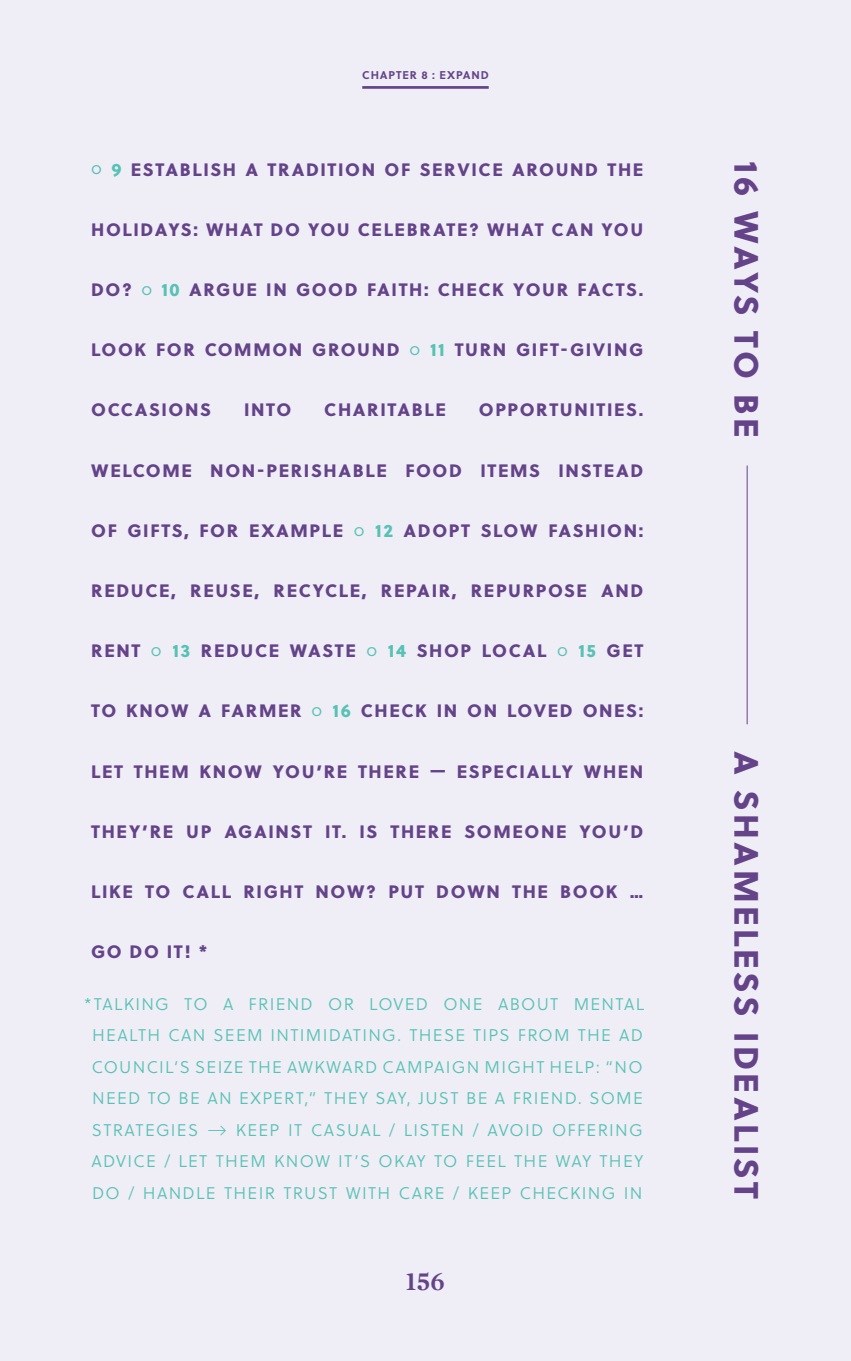
<style>
.page{position:relative;width:851px;height:1361px;background:#fff}
.page>*{position:absolute;margin:0;border:0;box-sizing:border-box;transform-origin:0 0}
.t1{font:33.75px "Soleil Xb";letter-spacing:.1em;color:#644389}
.t2{font:33.75px "Soleil Xb";letter-spacing:.08em;color:#644389}
.t3{font:700 27px "Mercury Display";color:#644389}
.t4{font:18px "Soleil Xb";letter-spacing:.09em;color:#644389}
.t5{font:16.88px/31.5px "Soleil Lt";letter-spacing:.075em;color:#56c2b3;text-align:center}
.t6{font:700 11.25px "Soleil";letter-spacing:.075em;color:#644389}
.s1{font-family:"Soleil Lt";color:#56c2b3}
.s2{color:#56c2b3}
</style>
<div class="page">
<div style="left:0;top:0;width:850px;height:1361px;background:#efedf6"></div>
<hr style="left:746px;top:465px;width:1px;height:259px;background:#644389">
<hr style="left:362px;top:86px;width:126px;height:3px;background:#644389">
<p class="t6" style="left:362px;top:67px;width:128px">CHAPTER 8 : EXPAND</p>
<p class="t4" style="left:91px;top:155px;width:553px"><span class="s1">0</span> <span class="s2">9</span> ESTABLISH A TRADITION OF SERVICE AROUND THE</p>
<p class="t4" style="left:91px;top:215px;width:553px">HOLIDAYS: WHAT DO YOU CELEBRATE? WHAT CAN YOU</p>
<p class="t4" style="left:91px;top:275px;width:553px">DO? <span class="s1">0</span> <span class="s2">10</span> ARGUE IN GOOD FAITH: CHECK YOUR FACTS.</p>
<p class="t4" style="left:91px;top:335px;width:553px">LOOK FOR COMMON GROUND <span class="s1">0</span> <span class="s2">11</span> TURN GIFT-GIVING</p>
<p class="t4" style="left:91px;top:396px;width:121px">OCCASIONS</p>
<p class="t4" style="left:244px;top:396px;width:49px">INTO</p>
<p class="t4" style="left:324px;top:396px;width:123px">CHARITABLE</p>
<p class="t4" style="left:479px;top:396px;width:166px">OPPORTUNITIES.</p>
<p class="t4" style="left:91px;top:456px;width:553px">WELCOME NON-PERISHABLE FOOD ITEMS INSTEAD</p>
<p class="t4" style="left:91px;top:516px;width:553px">OF GIFTS, FOR EXAMPLE <span class="s1">0</span> <span class="s2">12</span> ADOPT SLOW FASHION:</p>
<p class="t4" style="left:91px;top:576px;width:553px">REDUCE, REUSE, RECYCLE, REPAIR, REPURPOSE AND</p>
<p class="t4" style="left:91px;top:636px;width:553px">RENT <span class="s1">0</span> <span class="s2">13</span> REDUCE WASTE <span class="s1">0</span> <span class="s2">14</span> SHOP LOCAL <span class="s1">0</span> <span class="s2">15</span> GET</p>
<p class="t4" style="left:91px;top:697px;width:553px">TO KNOW A FARMER <span class="s1">0</span> <span class="s2">16</span> CHECK IN ON LOVED ONES:</p>
<p class="t4" style="left:91px;top:757px;width:553px">LET THEM KNOW YOU’RE THERE — ESPECIALLY WHEN</p>
<p class="t4" style="left:91px;top:817px;width:553px">THEY’RE UP AGAINST IT. IS THERE SOMEONE YOU’D</p>
<p class="t4" style="left:91px;top:877px;width:553px">LIKE TO CALL RIGHT NOW? PUT DOWN THE BOOK …</p>
<p class="t4" style="left:91px;top:937px;width:118px">GO DO IT! *</p>
<p class="t5" style="left:84px;top:988px;width:562px">*TALKING TO A FRIEND OR LOVED ONE ABOUT MENTAL HEALTH CAN SEEM INTIMIDATING. THESE TIPS FROM THE AD COUNCIL’S SEIZE THE AWKWARD CAMPAIGN MIGHT HELP: “NO NEED TO BE AN EXPERT,” THEY SAY, JUST BE A FRIEND. SOME STRATEGIES r KEEP IT CASUAL / LISTEN / AVOID OFFERING ADVICE / LET THEM KNOW IT’S OKAY TO FEEL THE WAY THEY DO / HANDLE THEIR TRUST WITH CARE / KEEP CHECKING IN</p>
<h2 class="t3" style="left:406px;top:1265px;width:41px">156</h2>
<h1 class="t2" style="left:773px;top:161px;width:278px;rotate:90deg">16 WAYS TO BE</h1>
<h1 class="t1" style="left:773px;top:751px;width:449px;rotate:90deg">A SHAMELESS IDEALIST</h1>
</div>
